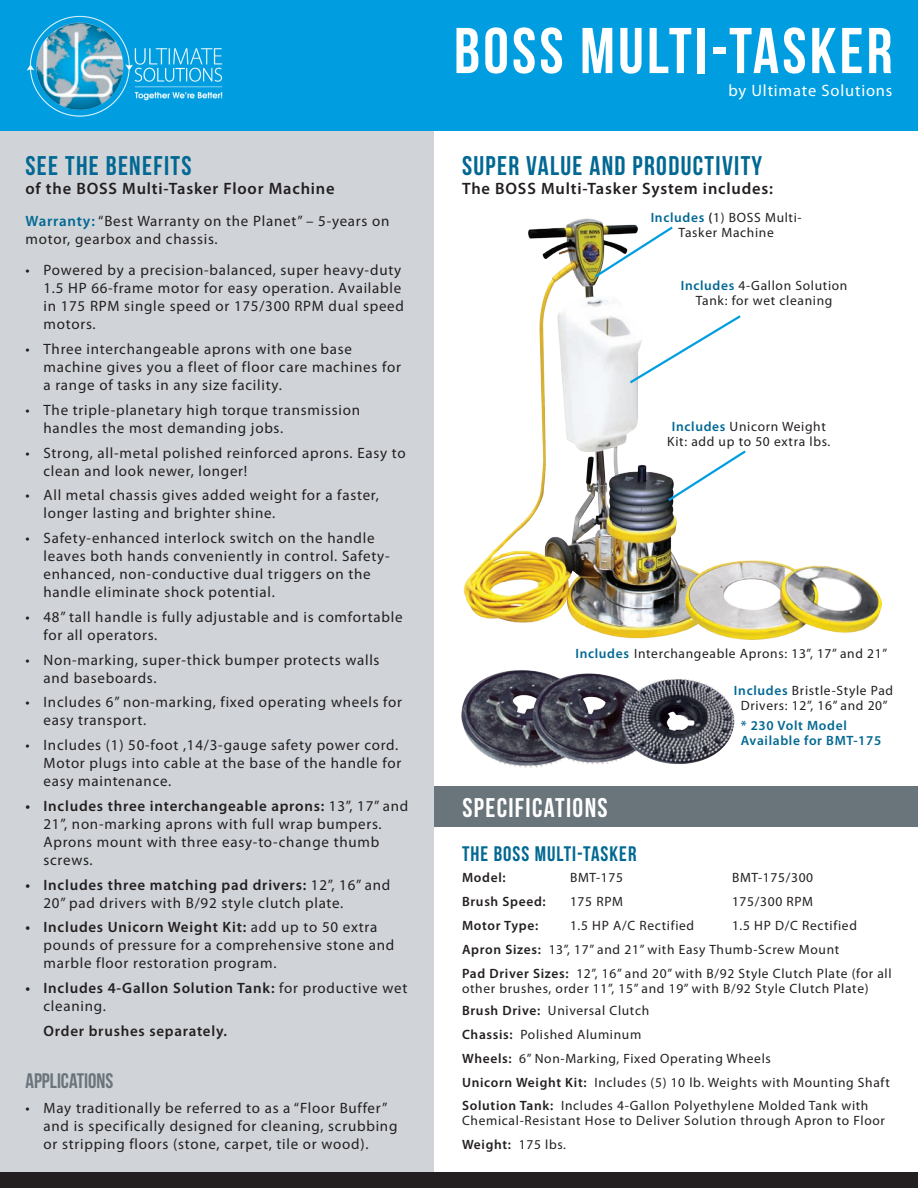
<style>
.page{position:relative;width:918px;height:1188px;background:#fff}
.page>*{position:absolute;margin:0;border:0;box-sizing:border-box;transform-origin:0 0}
.t1{font:64.5px "Bebas Neue";letter-spacing:.05em;color:#fff}
.t2{font:27px "Bebas Neue";letter-spacing:.05em;color:#006893}
.t3{font:27px "Bebas Neue";letter-spacing:.05em;color:#fff}
.t4{font:21px "Bebas Neue";letter-spacing:.05em;color:#006893}
.t5{font:21px "Bebas Neue";color:#6a747b}
.t6{font:600 16.5px "Myriad Pro";letter-spacing:.05em;color:#231f20}
.t7{font:16.5px "Myriad Pro";letter-spacing:.05em;color:#fff}
.t8{font:15px/18px "Myriad Pro";letter-spacing:.05em;color:#231f20}
.t9{font:600 15px/18px "Myriad Pro";letter-spacing:.05em;color:#231f20}
.t10{font:13.5px/15px "Myriad Pro";letter-spacing:.05em;color:#231f20;text-align:center}
.t11{font:600 13.5px "Myriad Pro";letter-spacing:.05em;color:#231f20}
.t12{font:600 13.5px/15px "Myriad Pro";letter-spacing:.05em;color:#006893}
.s1{font-weight:600;color:#006893}
.s2{font-weight:600}
.s3{font-weight:400}
</style>
<div class="page">
<div style="left:420px;top:786px;width:498px;height:41px;background:#6a747b"></div>
<div style="left:0;top:109px;width:433px;height:1078px;background:#d0d4d8"></div>
<div style="left:0;top:0;width:918px;height:131px;background:#009ee1"></div>
<img style="left:26px;top:16px;width:197px;height:101px">
<div style="left:0;top:1172px;width:918px;height:16px;background:#231f20"></div>
<img style="left:463px;top:218px;width:218px;height:421px">
<img style="left:681px;top:560px;width:200px;height:80px">
<img style="left:461px;top:670px;width:274px;height:98px">
<svg style="left:666px;top:448px;width:80px;height:55px"></svg>
<svg style="left:627px;top:313px;width:114px;height:72px"></svg>
<svg style="left:593px;top:224px;width:82px;height:55px"></svg>
<p class="t2" style="left:26px;top:151px;width:168px">SEE THE BENEFITS</p>
<p class="t6" style="left:26px;top:178px;width:311px">of the BOSS Multi-Tasker Floor Machine</p>
<p class="t8" style="left:26px;top:212px;width:366px"><span class="s1">Warranty:</span> “Best Warranty on the Planet” – 5-years on motor, gearbox and chassis.</p>
<p class="t8" style="left:44px;top:261px;width:362px;text-indent:-18px">• Powered by a precision-balanced, super heavy-duty 1.5 HP 66-frame motor for easy operation. Available in 175 RPM single speed or 175/300 RPM dual speed motors.</p>
<p class="t8" style="left:44px;top:340px;width:359px;text-indent:-18px">• Three interchangeable aprons with one base machine gives you a fleet of floor care machines for a range of tasks in any size facility.</p>
<p class="t8" style="left:44px;top:401px;width:318px;text-indent:-18px">• The triple-planetary high torque transmission handles the most demanding jobs.</p>
<p class="t8" style="left:44px;top:443px;width:364px;text-indent:-18px">• Strong, all-metal polished reinforced aprons. Easy to clean and look newer, longer!</p>
<p class="t8" style="left:44px;top:486px;width:337px;text-indent:-18px">• All metal chassis gives added weight for a faster, longer lasting and brighter shine.</p>
<p class="t8" style="left:44px;top:529px;width:348px;text-indent:-18px">• Safety-enhanced interlock switch on the handle leaves both hands conveniently in control. Safety&shy;enhanced, non-conductive dual triggers on the handle eliminate shock potential.</p>
<p class="t8" style="left:44px;top:608px;width:361px;text-indent:-18px">• 48” tall handle is fully adjustable and is comfortable for all operators.</p>
<p class="t8" style="left:44px;top:650px;width:338px;text-indent:-18px">• Non-marking, super-thick bumper protects walls and baseboards.</p>
<p class="t8" style="left:44px;top:693px;width:360px;text-indent:-18px">• Includes 6” non-marking, fixed operating wheels for easy transport.</p>
<p class="t8" style="left:44px;top:736px;width:359px;text-indent:-18px">• Includes (1) 50-foot ,14/3-gauge safety power cord.<br>Motor plugs into cable at the base of the handle for easy maintenance.</p>
<p class="t8" style="left:44px;top:797px;width:366px;text-indent:-18px"><span class="s2">• Includes three interchangeable aprons:</span> 13”, 17” and 21”, non-marking aprons with full wrap bumpers.<br>Aprons mount with three easy-to-change thumb screws.</p>
<p class="t8" style="left:44px;top:875px;width:348px;text-indent:-18px"><span class="s2">• Includes three matching pad drivers:</span> 12”, 16” and<br>20” pad drivers with B/92 style clutch plate.</p>
<p class="t8" style="left:44px;top:918px;width:352px;text-indent:-18px"><span class="s2">• Includes Unicorn Weight Kit:</span> add up to 50 extra pounds of pressure for a comprehensive stone and marble floor restoration program.</p>
<p class="t9" style="left:44px;top:979px;width:365px;text-indent:-18px">• Includes 4-Gallon Solution Tank: <span class="s3">for productive wet cleaning.</span></p>
<p class="t9" style="left:44px;top:1021px;width:185px">Order brushes separately.</p>
<p class="t5" style="left:26px;top:1069px;width:89px">APPLICATIONS</p>
<p class="t8" style="left:44px;top:1098px;width:355px;text-indent:-18px">• May traditionally be referred to as a “Floor Buffer” and is specifically designed for cleaning, scrubbing or stripping floors (stone, carpet, tile or wood).</p>
<p class="t1" style="left:454px;top:15px;width:440px">BOSS MULTI-TASKER</p>
<p class="t7" style="left:728px;top:80px;width:166px">by Ultimate Solutions</p>
<p class="t2" style="left:462px;top:151px;width:302px">SUPER VALUE AND PRODUCTIVITY</p>
<p class="t6" style="left:462px;top:178px;width:313px">The BOSS Multi-Tasker System includes:</p>
<p class="t10" style="left:651px;top:210px;width:153px"><span class="s1">Includes</span> <span class="s2">(</span>1) BOSS Multi-<br>Tasker Machine</p>
<p class="t10" style="left:681px;top:278px;width:168px"><span class="s1">Includes</span> 4-Gallon Solution<br>Tank: for wet cleaning</p>
<p class="t10" style="left:667px;top:419px;width:165px"><span class="s1">Includes</span> Unicorn Weight<br>Kit: add up to 50 extra lbs.</p>
<p class="t10" style="left:575px;top:646px;width:313px"><span class="s1">Includes</span> Interchangeable Aprons: 13”, 17” and 21”</p>
<p class="t10" style="left:734px;top:683px;width:161px"><span class="s1">Includes</span> Bristle-Style Pad<br>Drivers: 12”, 16” and 20”</p>
<p class="t3" style="left:462px;top:793px;width:147px">SPECIFICATIONS</p>
<p class="t12" style="left:741px;top:718px;width:142px">* 230 Volt Model<br>Available for BMT-175</p>
<p class="t4" style="left:462px;top:842px;width:176px">THE BOSS MULTI-TASKER</p>
<p class="t11" style="left:462px;top:869px;width:45px">Model:</p>
<p class="t10" style="left:570px;top:870px;width:55px">BMT-175</p>
<p class="t10" style="left:732px;top:870px;width:83px">BMT-175/300</p>
<p class="t11" style="left:462px;top:893px;width:85px">Brush Speed:</p>
<p class="t10" style="left:570px;top:894px;width:54px">175 RPM</p>
<p class="t10" style="left:732px;top:894px;width:82px">175/300 RPM</p>
<p class="t11" style="left:462px;top:917px;width:78px">Motor Type:</p>
<p class="t10" style="left:570px;top:918px;width:126px">1.5 HP A/C Rectified</p>
<p class="t10" style="left:732px;top:918px;width:126px">1.5 HP D/C Rectified</p>
<p class="t10" style="left:462px;top:942px;width:379px"><span class="s2">Apron Sizes:</span> 13”, 17” and 21” with Easy Thumb-Screw Mount</p>
<p class="t10" style="left:462px;top:966px;width:431px;text-align:left"><span class="s2">Pad Driver Sizes:</span> 12”, 16” and 20” with B/92 Style Clutch Plate (for all other brushes, order 11”, 15” and 19” with B/92 Style Clutch Plate)</p>
<p class="t10" style="left:462px;top:1003px;width:189px"><span class="s2">Brush Drive:</span> Universal Clutch</p>
<p class="t10" style="left:462px;top:1026px;width:181px"><span class="s2">Chassis:</span> Polished Aluminum</p>
<p class="t10" style="left:462px;top:1050px;width:310px"><span class="s2">Wheels:</span> 6” Non-Marking, Fixed Operating Wheels</p>
<p class="t10" style="left:462px;top:1074px;width:429px"><span class="s2">Unicorn Weight Kit:</span> Includes (5) 10 lb. Weights with Mounting Shaft</p>
<p class="t10" style="left:462px;top:1098px;width:424px;text-align:left"><span class="s2">Solution Tank:</span> Includes 4-Gallon Polyethylene Molded Tank with<br>Chemical-Resistant Hose to Deliver Solution through Apron to Floor</p>
<p class="t11" style="left:462px;top:1136px;width:105px">Weight: <span class="s3">175 lbs.</span></p>
</div>
